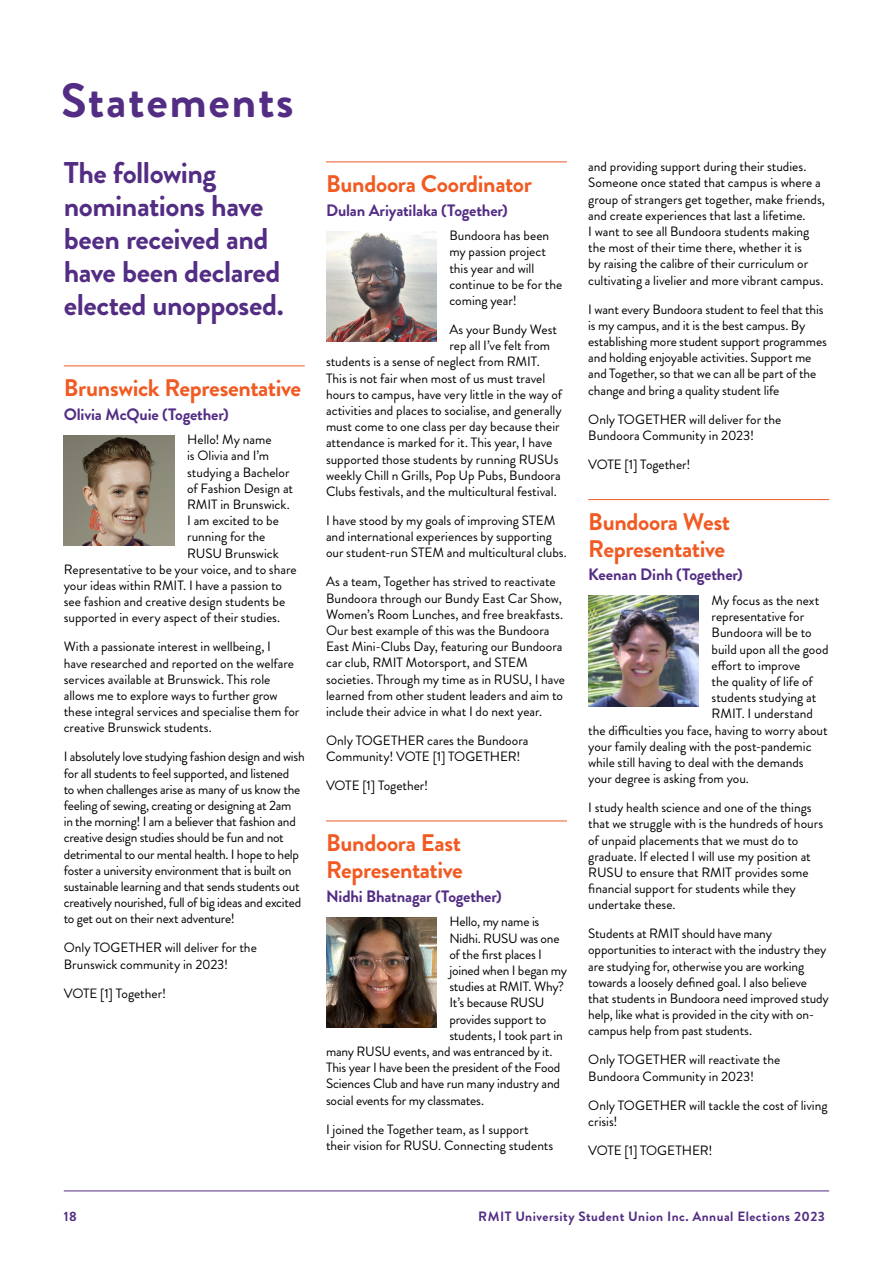
<style>
.page{position:relative;width:893px;height:1263px;background:#fff}
.page>*{position:absolute;margin:0;border:0;box-sizing:border-box;transform-origin:0 0}
.t1{font:700 48px "Brandon Grotesque";letter-spacing:.035em;color:#532d84}
.t2{font:700 30px/33px "Brandon Grotesque";letter-spacing:-.015em;color:#532d84}
.t3{font:700 24px/27px "Brandon Grotesque";letter-spacing:-.015em;color:#f15a22}
.t4{font:700 16.5px "Brandon Grotesque";letter-spacing:-.01em;color:#532d84}
.t5{font:13.5px/16.2px "Brandon Grotesque";letter-spacing:-.005em;color:#000}
.t6{font:700 13.5px "Brandon Grotesque";letter-spacing:.035em;color:#532d84}
</style>
<div class="page">
<hr style="left:64px;top:1190px;width:765px;height:1px;background:#532d84">
<hr style="left:64px;top:365px;width:241px;height:1px;background:#f15a22">
<img style="left:64px;top:435px;width:110px;height:111px">
<hr style="left:326px;top:161px;width:241px;height:1px;background:#f15a22">
<hr style="left:326px;top:820px;width:241px;height:1px;background:#f15a22">
<img style="left:326px;top:231px;width:111px;height:111px">
<img style="left:326px;top:917px;width:111px;height:111px">
<hr style="left:588px;top:499px;width:241px;height:1px;background:#f15a22">
<img style="left:588px;top:596px;width:111px;height:110px">
<h1 class="t1" style="left:61px;top:67px;width:234px">Statements</h1>
<h2 class="t2" style="left:64px;top:156px;width:222px">The following nominations have been received and have been declared elected unopposed.</h2>
<h3 class="t3" style="left:64px;top:375px;width:239px">Brunswick Representative</h3>
<p class="t4" style="left:64px;top:402px;width:167px">Olivia McQuie (Together)</p>
<p class="t5" style="left:187px;top:432px;width:86px">Hello! My name</p>
<p class="t5" style="left:187px;top:448px;width:83px">is Olivia and I’m</p>
<p class="t5" style="left:187px;top:464px;width:104px">studying a Bachelor</p>
<p class="t5" style="left:187px;top:480px;width:108px">of Fashion Design at</p>
<p class="t5" style="left:187px;top:496px;width:104px">RMIT in Brunswick.</p>
<p class="t5" style="left:187px;top:513px;width:93px">I am excited to be</p>
<p class="t5" style="left:187px;top:529px;width:80px">running for the</p>
<p class="t5" style="left:187px;top:545px;width:93px">RUSU Brunswick</p>
<p class="t5" style="left:64px;top:561px;width:234px">Representative to be your voice, and to share</p>
<p class="t5" style="left:64px;top:577px;width:220px">your ideas within RMIT. I have a passion to</p>
<p class="t5" style="left:64px;top:594px;width:223px">see fashion and creative design students be</p>
<p class="t5" style="left:64px;top:610px;width:218px">supported in every aspect of their studies.</p>
<p class="t5" style="left:64px;top:639px;width:237px">With a passionate interest in wellbeing, I<br>have researched and reported on the welfare services available at Brunswick. This role allows me to explore ways to further grow these integral services and specialise them for creative Brunswick students.</p>
<p class="t5" style="left:64px;top:749px;width:242px">I absolutely love studying fashion design and wish for all students to feel supported, and listened<br>to when challenges arise as many of us know the feeling of sewing, creating or designing at 2am<br>in the morning! I am a believer that fashion and creative design studies should be fun and not detrimental to our mental health. I hope to help foster a university environment that is built on sustainable learning and that sends students out creatively nourished, full of big ideas and excited to get out on their next adventure!</p>
<p class="t5" style="left:64px;top:940px;width:195px">Only TOGETHER will deliver for the<br>Brunswick community in 2023!</p>
<p class="t5" style="left:64px;top:985px;width:104px">VOTE [1] Together!</p>
<h3 class="t3" style="left:326px;top:171px;width:207px">Bundoora Coordinator</h3>
<p class="t4" style="left:326px;top:198px;width:183px">Dulan Ariyatilaka (Together)</p>
<p class="t5" style="left:449px;top:228px;width:115px">Bundoora has been my passion project this year and will continue to be for the coming year!</p>
<p class="t5" style="left:449px;top:321px;width:109px">As your Bundy West</p>
<p class="t5" style="left:449px;top:338px;width:102px">rep all I’ve felt from</p>
<p class="t5" style="left:326px;top:354px;width:215px">students is a sense of neglect from RMIT.</p>
<p class="t5" style="left:326px;top:370px;width:221px">This is not fair when most of us must travel</p>
<p class="t5" style="left:326px;top:386px;width:238px">hours to campus, have very little in the way of</p>
<p class="t5" style="left:326px;top:402px;width:237px">activities and places to socialise, and generally</p>
<p class="t5" style="left:326px;top:419px;width:235px">must come to one class per day because their</p>
<p class="t5" style="left:326px;top:435px;width:228px">attendance is marked for it. This year, I have</p>
<p class="t5" style="left:326px;top:451px;width:234px">supported those students by running RUSUs</p>
<p class="t5" style="left:326px;top:467px;width:236px">weekly Chill n Grills, Pop Up Pubs, Bundoora</p>
<p class="t5" style="left:326px;top:483px;width:232px">Clubs festivals, and the multicultural festival.</p>
<p class="t5" style="left:326px;top:512px;width:242px">I have stood by my goals of improving STEM and international experiences by supporting our student-run STEM and multicultural clubs.</p>
<p class="t5" style="left:326px;top:574px;width:241px">As a team, Together has strived to reactivate Bundoora through our Bundy East Car Show, Women’s Room Lunches, and free breakfasts.<br>Our best example of this was the Bundoora East Mini-Clubs Day, featuring our Bundoora car club, RMIT Motorsport, and STEM societies. Through my time as in RUSU, I have learned from other student leaders and aim to include their advice in what I do next year.</p>
<p class="t5" style="left:326px;top:732px;width:204px">Only TOGETHER cares the Bundoora<br>Community! VOTE [1] TOGETHER!</p>
<p class="t5" style="left:326px;top:777px;width:104px">VOTE [1] Together!</p>
<h3 class="t3" style="left:326px;top:830px;width:138px">Bundoora East<br>Representative</h3>
<p class="t4" style="left:326px;top:884px;width:177px">Nidhi Bhatnagar (Together)</p>
<p class="t5" style="left:449px;top:914px;width:92px">Hello, my name is</p>
<p class="t5" style="left:449px;top:930px;width:112px">Nidhi. RUSU was one</p>
<p class="t5" style="left:449px;top:946px;width:94px">of the first places I</p>
<p class="t5" style="left:449px;top:962px;width:119px">joined when I began my</p>
<p class="t5" style="left:449px;top:978px;width:116px">studies at RMIT. Why?</p>
<p class="t5" style="left:449px;top:995px;width:97px">It’s because RUSU</p>
<p class="t5" style="left:449px;top:1011px;width:98px">provides support to</p>
<p class="t5" style="left:449px;top:1027px;width:115px">students, I took part in</p>
<p class="t5" style="left:326px;top:1043px;width:228px">many RUSU events, and was entranced by it.</p>
<p class="t5" style="left:326px;top:1059px;width:236px">This year I have been the president of the Food</p>
<p class="t5" style="left:326px;top:1076px;width:236px">Sciences Club and have run many industry and</p>
<p class="t5" style="left:326px;top:1092px;width:160px">social events for my classmates.</p>
<p class="t5" style="left:326px;top:1121px;width:229px">I joined the Together team, as I support their vision for RUSU. Connecting students</p>
<p class="t5" style="left:588px;top:159px;width:238px">and providing support during their studies.<br>Someone once stated that campus is where a group of strangers get together, make friends, and create experiences that last a lifetime.<br>I want to see all Bundoora students making the most of their time there, whether it is<br>by raising the calibre of their curriculum or cultivating a livelier and more vibrant campus.</p>
<p class="t5" style="left:588px;top:301px;width:240px">I want every Bundoora student to feel that this is my campus, and it is the best campus. By establishing more student support programmes and holding enjoyable activities. Support me and Together, so that we can all be part of the change and bring a quality student life</p>
<p class="t5" style="left:588px;top:411px;width:195px">Only TOGETHER will deliver for the<br>Bundoora Community in 2023!</p>
<p class="t5" style="left:588px;top:456px;width:104px">VOTE [1] Together!</p>
<h3 class="t3" style="left:588px;top:508px;width:143px">Bundoora West<br>Representative</h3>
<p class="t4" style="left:588px;top:563px;width:156px">Keenan Dinh (Together)</p>
<p class="t5" style="left:712px;top:592px;width:109px">My focus as the next</p>
<p class="t5" style="left:712px;top:609px;width:94px">representative for</p>
<p class="t5" style="left:712px;top:625px;width:102px">Bundoora will be to</p>
<p class="t5" style="left:712px;top:641px;width:118px">build upon all the good</p>
<p class="t5" style="left:712px;top:657px;width:90px">effort to improve</p>
<p class="t5" style="left:712px;top:673px;width:103px">the quality of life of</p>
<p class="t5" style="left:712px;top:690px;width:106px">students studying at</p>
<p class="t5" style="left:712px;top:706px;width:103px">RMIT. I understand</p>
<p class="t5" style="left:588px;top:722px;width:241px">the difficulties you face, having to worry about</p>
<p class="t5" style="left:588px;top:738px;width:225px">your family dealing with the post-pandemic</p>
<p class="t5" style="left:588px;top:754px;width:217px">while still having to deal with the demands</p>
<p class="t5" style="left:588px;top:771px;width:162px">your degree is asking from you.</p>
<p class="t5" style="left:588px;top:799px;width:236px">I study health science and one of the things that we struggle with is the hundreds of hours of unpaid placements that we must do to graduate. If elected I will use my position at RUSU to ensure that RMIT provides some financial support for students while they undertake these.</p>
<p class="t5" style="left:588px;top:926px;width:242px">Students at RMIT should have many opportunities to interact with the industry they are studying for, otherwise you are working towards a loosely defined goal. I also believe that students in Bundoora need improved study help, like what is provided in the city with on&shy;campus help from past students.</p>
<p class="t5" style="left:588px;top:1052px;width:193px">Only TOGETHER will reactivate the<br>Bundoora Community in 2023!</p>
<p class="t5" style="left:588px;top:1097px;width:241px">Only TOGETHER will tackle the cost of living crisis!</p>
<p class="t5" style="left:588px;top:1142px;width:126px">VOTE [1] TOGETHER!</p>
<p class="t6" style="left:64px;top:1207px;width:14px">18</p>
<p class="t6" style="left:478px;top:1207px;width:348px">RMIT University Student Union Inc. Annual Elections 2023</p>
</div>
